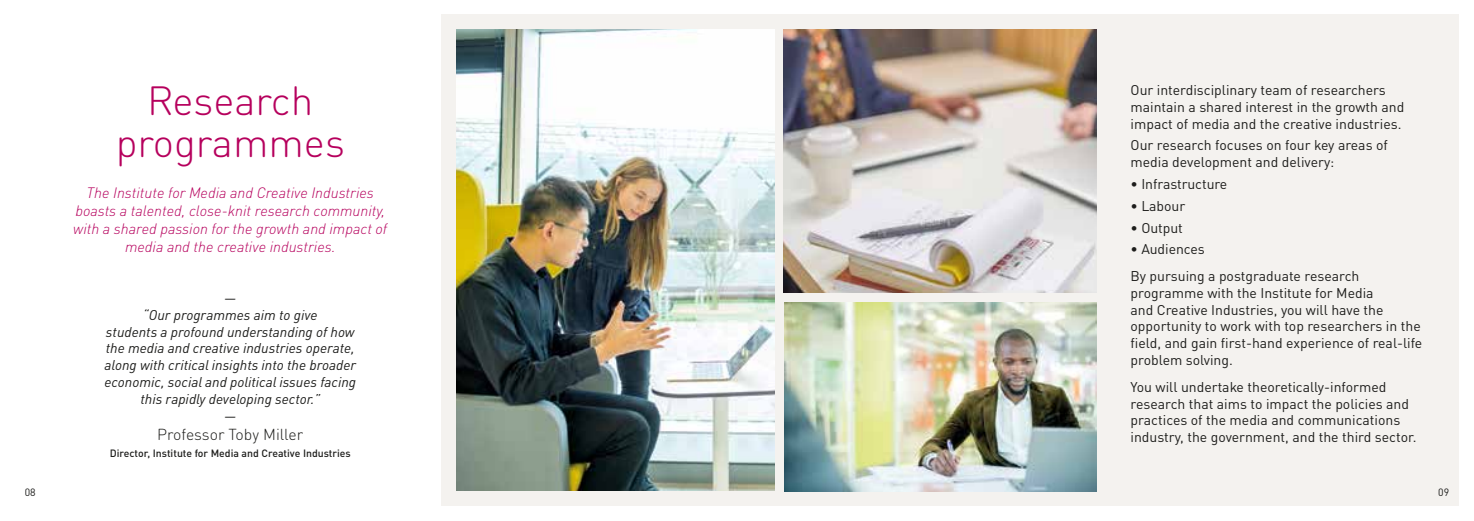
<style>
.page{position:relative;width:1474px;height:521px;background:#fff}
.page>*{position:absolute;margin:0;border:0;box-sizing:border-box;transform-origin:0 0}
.t1{font:300 40.25px/42px "DIN Round OT";color:#b6005d;text-align:center}
.t2{font:300 15.75px "DIN Round OT";color:#1d1d1b}
.t3{font:italic 300 14.88px/17.8px "DINOT";color:#b6005d;text-align:center}
.t4{font:14px/16.8px "DINOT";color:#1d1d1b}
.t5{font:italic 14px/16.8px "DINOT";color:#1d1d1b;text-align:center}
.t6{font:500 10.5px "DINOT";color:#1d1d1b}
.t7{font:10.5px "DINOT";color:#1d1d1b}
</style>
<div class="page">
<div style="left:441px;top:15px;width:1017px;height:491px;background:#f4f2ef"></div>
<img style="left:784px;top:30px;width:312px;height:263px">
<img style="left:456px;top:30px;width:318px;height:461px">
<img style="left:784px;top:303px;width:312px;height:188px">
<h1 class="t1" style="left:116px;top:79px;width:231px">Research programmes</h1>
<p class="t3" style="left:73px;top:184px;width:315px">The Institute for Media and Creative Industries boasts a talented, close-knit research community, with a shared passion for the growth and impact of media and the creative industries.</p>
<p class="t5" style="left:104px;top:289px;width:253px">—<br>“Our programmes aim to give<br>students a profound understanding of how the media and creative industries operate, along with critical insights into the broader economic, social and political issues facing this rapidly developing sector.”<br>—</p>
<p class="t2" style="left:157px;top:424px;width:148px">Professor Toby Miller</p>
<p class="t6" style="left:110px;top:446px;width:243px">Director, Institute for Media and Creative Industries</p>
<p class="t4" style="left:1130px;top:81px;width:275px">Our interdisciplinary team of researchers maintain a shared interest in the growth and impact of media and the creative industries.</p>
<p class="t4" style="left:1130px;top:137px;width:259px">Our research focuses on four key areas of media development and delivery:</p>
<p class="t4" style="left:1130px;top:175px;width:98px">• Infrastructure</p>
<p class="t4" style="left:1130px;top:197px;width:56px">• Labour</p>
<p class="t4" style="left:1130px;top:219px;width:54px">• Output</p>
<p class="t4" style="left:1130px;top:236px;width:230px;line-height:26.8px">• Audiences<br>By pursuing a postgraduate research</p>
<p class="t4" style="left:1130px;top:284px;width:293px">programme with the Institute for Media<br>and Creative Industries, you will have the opportunity to work with top researchers in the field, and gain first-hand experience of real-life problem solving.</p>
<p class="t4" style="left:1130px;top:378px;width:287px">You will undertake theoretically-informed research that aims to impact the policies and practices of the media and communications industry, the government, and the third sector.</p>
<p class="t7" style="left:25px;top:486px;width:12px">08</p>
<p class="t7" style="left:1438px;top:486px;width:12px">09</p>
</div>
